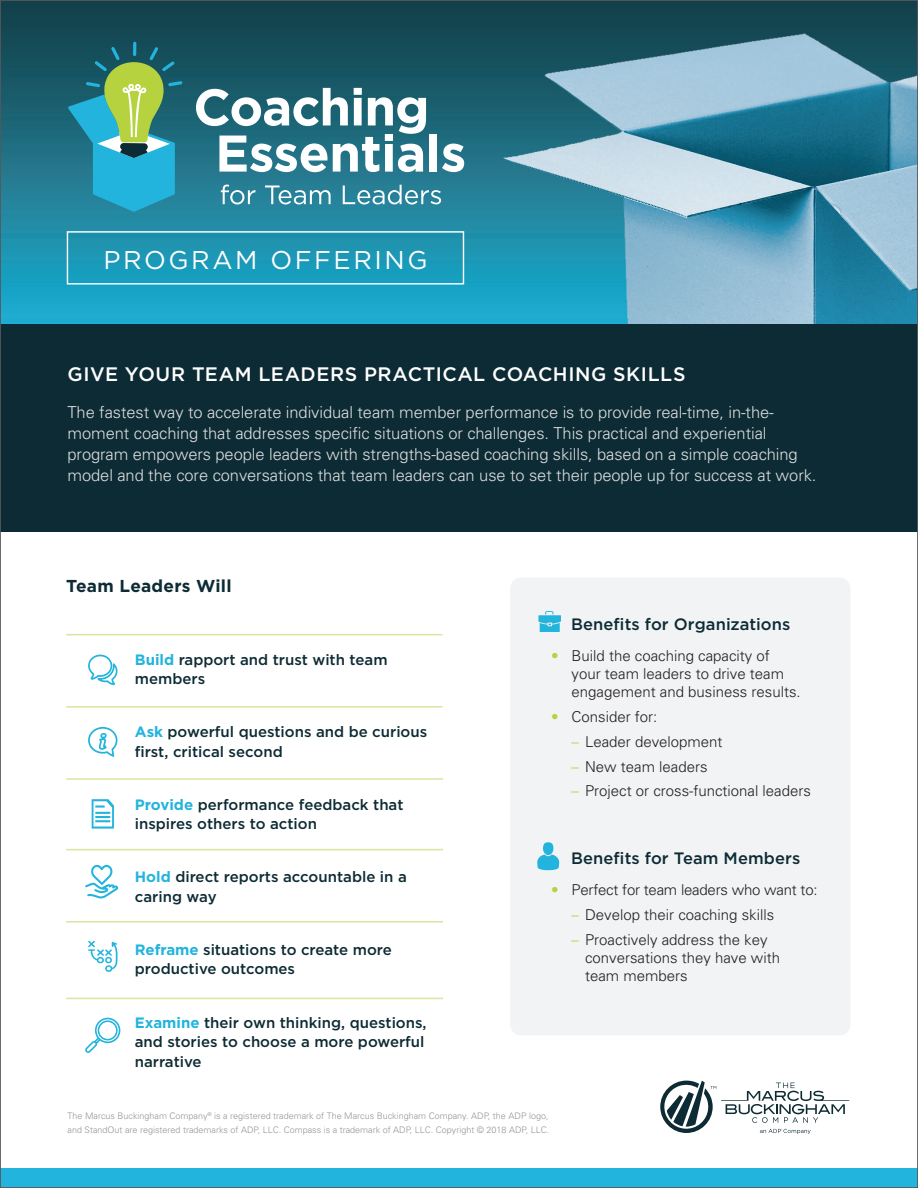
<style>
.page{position:relative;width:918px;height:1188px;background:#fff}
.page>*{position:absolute;margin:0;border:0;box-sizing:border-box;transform-origin:0 0}
.t1{font:25.65px "Gotham";letter-spacing:.1em;color:#fff}
.Head{font:500 19.5px "Gotham";letter-spacing:.025em;color:#fff}
.Subheader{font:700 17.25px "Gotham";letter-spacing:.01em;color:#0d2b34}
.Body_Copy{font:300 16.5px/21px "Univers";letter-spacing:-.005em;color:#dcdddf}
.Table_Subheader{font:500 16.5px "Gotham";letter-spacing:.005em;color:#0d2b34}
.Definition{font:500 15px/19.5px "Gotham";color:#0d2b34}
.t2{font:300 15px/18px "Univers";color:#231f20}
.t3{font:300 9px/13.5px "Univers";color:#939598}
.s1{font-weight:700;color:#23b4dd}
.s2{color:#b6d23e}
</style>
<div class="page">
<div style="left:0;top:1168px;width:918px;height:20px;background:#23b4dd"></div>
<img style="left:2px;top:2px;width:914px;height:322px">
<div style="left:510px;top:578px;width:341px;height:457px;background:#f2f3f4;border-radius:11px"></div>
<svg style="left:660px;top:1081px;width:189px;height:53px"></svg>
<svg style="left:537px;top:842px;width:22px;height:28px"></svg>
<svg style="left:538px;top:611px;width:23px;height:21px"></svg>
<svg style="left:196px;top:88px;width:230px;height:84px"></svg>
<div style="left:430px;top:134px;width:7px;height:38px;background:#fff"></div>
<svg style="left:442px;top:144px;width:22px;height:28px"></svg>
<svg style="left:221px;top:185px;width:34px;height:19px"></svg>
<svg style="left:265px;top:186px;width:66px;height:18px"></svg>
<svg style="left:343px;top:185px;width:98px;height:19px;background:#5ca0b2"></svg>
<hr style="left:133px;top:42px;width:3px;height:14px;background:#23b4dd;border-radius:2px">
<svg style="left:68px;top:47px;width:114px;height:165px;background:#419692"></svg>
<div style="left:0;top:324px;width:918px;height:207px;background:#0d2b34"></div>
<div style="left:67px;top:231px;width:397px;height:54px;border:1px solid #fff"></div>
<svg style="left:85px;top:1018px;width:35px;height:35px"></svg>
<svg style="left:88px;top:727px;width:29px;height:30px"></svg>
<hr style="left:66px;top:706px;width:376px;height:2px;background:#d8e69f">
<hr style="left:66px;top:778px;width:377px;height:2px;background:#d8e69f">
<hr style="left:66px;top:849px;width:377px;height:1px;background:#d8e69f">
<hr style="left:66px;top:921px;width:377px;height:2px;background:#d8e69f">
<hr style="left:66px;top:998px;width:377px;height:1px;background:#d8e69f">
<hr style="left:66px;top:634px;width:376px;height:1px;background:#d8e69f">
<svg style="left:88px;top:941px;width:30px;height:31px"></svg>
<svg style="left:92px;top:799px;width:22px;height:30px"></svg>
<svg style="left:85px;top:865px;width:33px;height:33px"></svg>
<svg style="left:88px;top:654px;width:29px;height:31px"></svg>
<p class="t1" style="left:103px;top:245px;width:326px">PROGRAM OFFERING</p>
<p class="Head" style="left:68px;top:363px;width:620px">GIVE YOUR TEAM LEADERS PRACTICAL COACHING SKILLS</p>
<p class="Body_Copy" style="left:68px;top:401px;width:751px">The fastest way to accelerate individual team member performance is to provide real-time, in-the&shy;moment coaching that addresses specific situations or challenges. This practical and experiential program empowers people leaders with strengths-based coaching skills, based on a simple coaching model and the core conversations that team leaders can use to set their people up for success at work.</p>
<p class="Subheader" style="left:66px;top:576px;width:167px">Team Leaders Will</p>
<p class="Definition" style="left:135px;top:649px;width:254px"><span class="s1">Build</span> rapport and trust with team members</p>
<p class="Definition" style="left:135px;top:722px;width:294px"><span class="s1">Ask</span> powerful questions and be curious first, critical second</p>
<p class="Definition" style="left:135px;top:794px;width:270px"><span class="s1">Provide</span> performance feedback that inspires others to action</p>
<p class="Definition" style="left:135px;top:867px;width:273px"><span class="s1">Hold</span> direct reports accountable in a caring way</p>
<p class="Definition" style="left:135px;top:940px;width:259px"><span class="s1">Reframe</span> situations to create more productive outcomes</p>
<p class="Definition" style="left:135px;top:1012px;width:293px"><span class="s1">Examine</span> their own thinking, questions, and stories to choose a more powerful narrative</p>
<p class="Table_Subheader" style="left:571px;top:615px;width:221px">Benefits for Organizations</p>
<p class="t2" style="left:572px;top:647px;width:231px;text-indent:-20px"><span class="s2">•</span> Build the coaching capacity of your team leaders to drive team engagement and business results.</p>
<p class="t2" style="left:551px;top:707px;width:108px"><span class="s2">•</span> Consider for:</p>
<p class="t2" style="left:572px;top:732px;width:153px"><span class="s2">–</span> Leader development</p>
<p class="t2" style="left:572px;top:757px;width:138px"><span class="s2">–</span> New team leaders</p>
<p class="t2" style="left:572px;top:782px;width:241px"><span class="s2">–</span> Project or cross-functional leaders</p>
<p class="Table_Subheader" style="left:571px;top:849px;width:231px">Benefits for Team Members</p>
<p class="t2" style="left:551px;top:881px;width:268px"><span class="s2">•</span> Perfect for team leaders who want to:</p>
<p class="t2" style="left:572px;top:905px;width:204px"><span class="s2">–</span> Develop their coaching skills</p>
<p class="t2" style="left:585px;top:930px;width:197px;text-indent:-14px"><span class="s2">–</span> Proactively address the key conversations they have with team members</p>
<p class="t3" style="left:68px;top:1109px;width:483px">The Marcus Buckingham Company<sup>®</sup> is a registered trademark of The Marcus Buckingham Company. ADP, the ADP logo, and StandOut are registered trademarks of ADP, LLC. Compass is a trademark of ADP, LLC. Copyright © 2018 ADP, LLC.</p>
</div>
